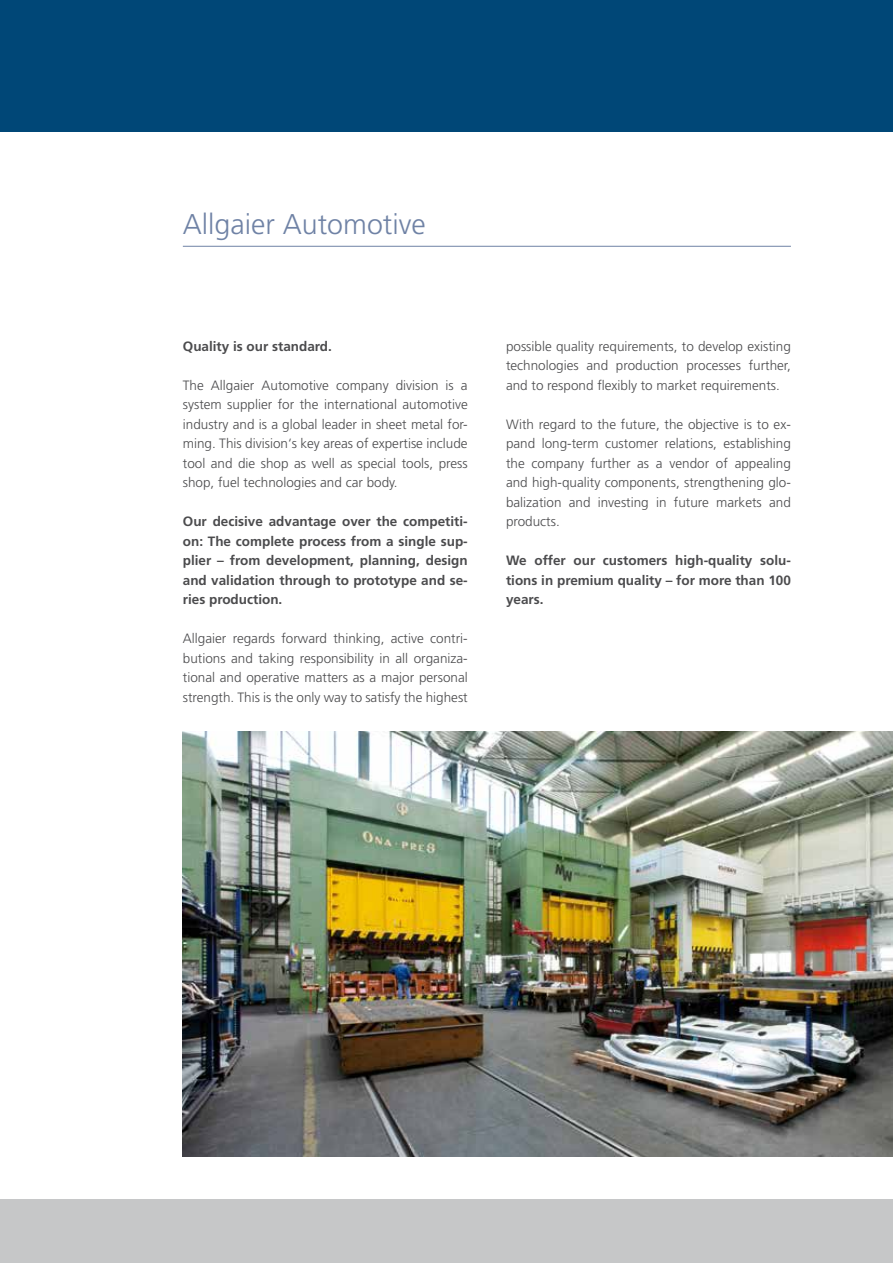
<style>
.page{position:relative;width:893px;height:1263px;background:#fff}
.page>*{position:absolute;margin:0;border:0;box-sizing:border-box;transform-origin:0 0}
.t1{font:300 28.5px "Frutiger";color:#6f82a5}
.t2{font:300 13.5px/19.5px "Frutiger";color:#4b4b4d;text-align:justify}
.t3{font:700 13.5px/19.5px "Frutiger";color:#4b4b4d;text-align:justify}
</style>
<div class="page">
<div style="left:0;top:0;width:893px;height:132px;background:#004777"></div>
<div style="left:0;top:1199px;width:893px;height:64px;background:#c6c7c8"></div>
<hr style="left:183px;top:246px;width:608px;height:1px;background:#6f82a5">
<img style="left:183px;top:731px;width:710px;height:426px">
<h1 class="t1" style="left:183px;top:208px;width:244px">Allgaier Automotive</h1>
<p class="t3" style="left:183px;top:336px;width:151px">Quality is our standard.</p>
<p class="t2" style="left:183px;top:376px;width:286px">The Allgaier Automotive company division is a system supplier for the international automotive industry and is a global leader in sheet metal for&shy;ming. This division‘s key areas of expertise include tool and die shop as well as special tools, press shop, fuel technologies and car body.</p>
<p class="t3" style="left:183px;top:512px;width:286px">Our decisive advantage over the competiti&shy;on: The complete process from a single sup&shy;plier – from development, planning, design and validation through to prototype and se&shy;ries production.</p>
<p class="t2" style="left:183px;top:629px;width:286px">Allgaier regards forward thinking, active contri&shy;butions and taking responsibility in all organiza&shy;tional and operative matters as a major personal strength. This is the only way to satisfy the highest</p>
<p class="t2" style="left:506px;top:336px;width:286px">possible quality requirements, to develop existing technologies and production processes further, and to respond flexibly to market requirements.</p>
<p class="t2" style="left:506px;top:414px;width:286px">With regard to the future, the objective is to ex&shy;pand long-term customer relations, establishing the company further as a vendor of appealing and high-quality components, strengthening glo&shy;balization and investing in future markets and products.</p>
<p class="t3" style="left:506px;top:551px;width:286px">We offer our customers high-quality solu&shy;tions in premium quality – for more than 100 years.</p>
</div>
